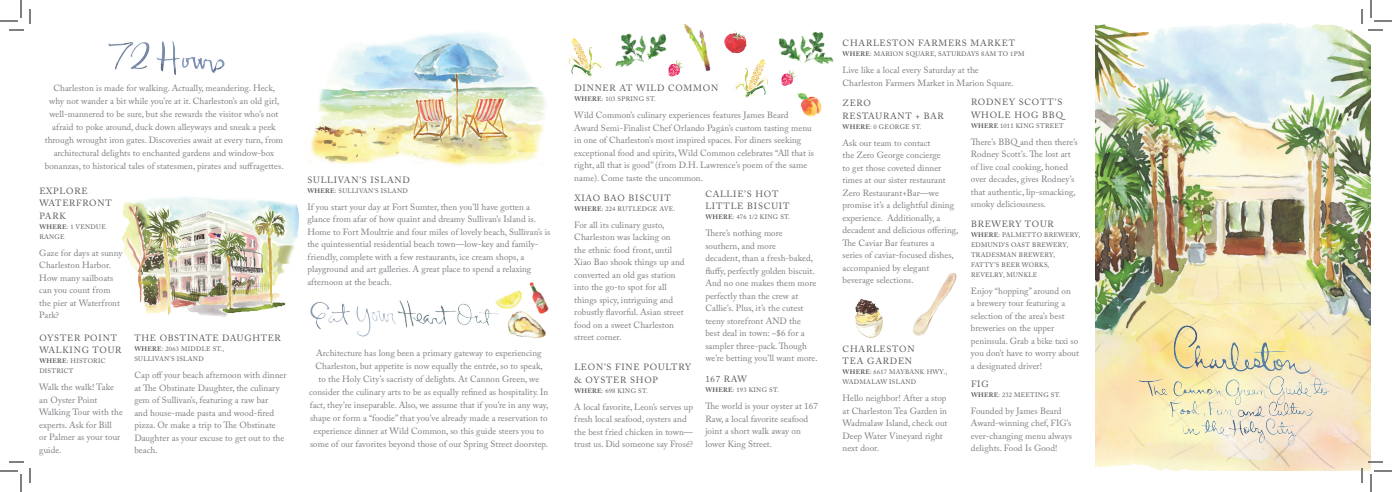
<style>
.page{position:relative;width:1392px;height:492px;background:#fff}
.page>*{position:absolute;margin:0;border:0;box-sizing:border-box;transform-origin:0 0}
.Activity_Body{font:9px/12.5px "Adobe Caslon Pro";letter-spacing:.005em;color:#7a7c81}
.Intro_Hed{font:9px/13px "Adobe Caslon Pro";letter-spacing:.005em;color:#7a7c81;text-align:center}
.Intro_Body{font:9px/13px "Adobe Caslon Pro";letter-spacing:.005em;color:#7a7c81;text-align:center}
.Activity_Head{font:9px/12.5px "Adobe Caslon Pro";letter-spacing:.09em;color:#57585a}
.Activity_Location{font:6.5px/10px "Adobe Caslon Pro";letter-spacing:.045em;color:#57585a}
.Activity_Head-2{font:6.5px "Adobe Caslon Pro";letter-spacing:.035em;color:#57585a}
.s1{font-weight:700}
</style>
<div class="page">
<img style="left:1096px;top:23px;width:275px;height:448px">
<img style="left:1133px;top:325px;width:207px;height:129px">
<img style="left:855px;top:298px;width:28px;height:40px">
<img style="left:913px;top:273px;width:44px;height:63px">
<img style="left:797px;top:93px;width:25px;height:24px">
<img style="left:684px;top:23px;width:27px;height:49px">
<img style="left:568px;top:38px;width:30px;height:39px">
<img style="left:598px;top:33px;width:69px;height:38px">
<img style="left:668px;top:58px;width:17px;height:19px">
<img style="left:724px;top:30px;width:23px;height:24px">
<img style="left:778px;top:31px;width:56px;height:33px">
<img style="left:732px;top:59px;width:37px;height:39px">
<img style="left:781px;top:70px;width:16px;height:16px">
<img style="left:308px;top:33px;width:238px;height:133px">
<img style="left:310px;top:300px;width:175px;height:37px">
<img style="left:485px;top:282px;width:64px;height:57px">
<img style="left:121px;top:197px;width:178px;height:120px">
<img style="left:108px;top:41px;width:117px;height:34px">
<svg style="left:0;top:0;width:31px;height:31px"></svg>
<svg style="left:0;top:461px;width:31px;height:31px"></svg>
<svg style="left:1361px;top:0;width:31px;height:31px"></svg>
<svg style="left:1361px;top:461px;width:31px;height:31px"></svg>
<p class="Intro_Body" style="left:45px;top:81px;width:240px">Charleston is made for walking. Actually, meandering. Heck, why not wander a bit while you’re at it. Charleston’s an old girl, well-mannered to be sure, but she rewards the visitor who’s not afraid to poke around, duck down alleyways and sneak a peek through wrought iron gates. Discoveries await at every turn, from architectural delights to enchanted gardens and window-box bonanzas, to historical tales of statesmen, pirates and suffragettes.</p>
<p class="Activity_Head" style="left:39px;top:184px;width:74px">EXPLORE<br>WATERFRONT<br>PARK</p>
<p class="Activity_Location" style="left:39px;top:222px;width:68px"><span class="s1">WHERE</span>: 1 VENDUE<br>RANGE</p>
<p class="Activity_Body" style="left:39px;top:246px;width:85px">Gaze for days at sunny<br>Charleston Harbor.<br>How many sailboats can you count from the pier at Waterfront<br>Park?</p>
<p class="Activity_Head" style="left:39px;top:331px;width:84px">OYSTER POINT<br>WALKING TOUR</p>
<p class="Activity_Location" style="left:39px;top:356px;width:68px"><span class="s1">WHERE</span>: HISTORIC<br>DISTRICT</p>
<p class="Activity_Body" style="left:39px;top:381px;width:85px">Walk the walk! Take an Oyster Point<br>Walking Tour with the experts. Ask for Bill<br>or Palmer as your tour guide.</p>
<p class="Activity_Head" style="left:134px;top:332px;width:148px">THE OBSTINATE DAUGHTER</p>
<p class="Activity_Location" style="left:134px;top:344px;width:91px"><span class="s1">WHERE</span>: 2063 MIDDLE ST.,<br>SULLIVAN’S ISLAND</p>
<p class="Activity_Body" style="left:134px;top:369px;width:154px">Cap off your beach afternoon with dinner at The Obstinate Daughter, the culinary gem of Sullivan’s, featuring a raw bar<br>and house-made pasta and wood-fired pizza. Or make a trip to The Obstinate Daughter as your excuse to get out to the beach.</p>
<p class="Activity_Head" style="left:307px;top:173px;width:104px">SULLIVAN’S ISLAND</p>
<p class="Activity_Location" style="left:307px;top:185px;width:102px"><span class="s1">WHERE</span>: SULLIVAN’S ISLAND</p>
<p class="Activity_Body" style="left:307px;top:200px;width:245px">If you start your day at Fort Sumter, then you’ll have gotten a glance from afar of how quaint and dreamy Sullivan’s Island is.<br>Home to Fort Moultrie and four miles of lovely beach, Sullivan’s is the quintessential residential beach town—low-key and family&shy;friendly, complete with a few restaurants, ice cream shops, a playground and art galleries. A great place to spend a relaxing afternoon at the beach.</p>
<p class="Intro_Hed" style="left:309px;top:346px;width:241px">Architecture has long been a primary gateway to experiencing Charleston, but appetite is now equally the entrée, so to speak,<br>to the Holy City’s sacristy of delights. At Cannon Green, we consider the culinary arts to be as equally refined as hospitality. In fact, they’re inseparable. Also, we assume that if you’re in any way, shape or form a “foodie” that you’ve already made a reservation to experience dinner at Wild Common, so this guide steers you to some of our favorites beyond those of our Spring Street doorstep.</p>
<p class="Activity_Head" style="left:574px;top:82px;width:145px">DINNER AT WILD COMMON</p>
<p class="Activity_Location" style="left:574px;top:94px;width:83px"><span class="s1">WHERE</span>: 103 SPRING ST.</p>
<p class="Activity_Body" style="left:574px;top:109px;width:241px">Wild Common’s culinary experiences features James Beard Award Semi-Finalist Chef Orlando Pagán’s custom tasting menu in one of Charleston’s most inspired spaces. For diners seeking exceptional food and spirits, Wild Common celebrates “All that is right, all that is good” (from D.H. Lawrence’s poem of the same name). Come taste the uncommon.</p>
<p class="Activity_Head" style="left:574px;top:192px;width:98px">XIAO BAO BISCUIT</p>
<p class="Activity_Location" style="left:574px;top:204px;width:102px"><span class="s1">WHERE</span>: 224 RUTLEDGE AVE.</p>
<p class="Activity_Body" style="left:574px;top:219px;width:112px">For all its culinary gusto,<br>Charleston was lacking on the ethnic food front, until<br>Xiao Bao shook things up and converted an old gas station into the go-to spot for all things spicy, intriguing and robustly flavorful. Asian street food on a sweet Charleston street corner.</p>
<p class="Activity_Head" style="left:574px;top:361px;width:118px">LEON’S FINE POULTRY &amp; OYSTER SHOP</p>
<p class="Activity_Location" style="left:574px;top:386px;width:75px"><span class="s1">WHERE</span>: 698 KING ST.</p>
<p class="Activity_Body" style="left:574px;top:400px;width:120px">A local favorite, Leon’s serves up fresh local seafood, oysters and the best fried chicken in town— trust us. Did someone say Frosé?</p>
<p class="Activity_Head" style="left:705px;top:188px;width:85px">CALLIE’S HOT<br>LITTLE BISCUIT</p>
<p class="Activity_Location" style="left:705px;top:212px;width:86px"><span class="s1">WHERE</span>: 476 1/2 KING ST.</p>
<p class="Activity_Body" style="left:705px;top:227px;width:114px">There’s nothing more southern, and more<br>decadent, than a fresh-baked, fluffy, perfectly golden biscuit.<br>And no one makes them more perfectly than the crew at<br>Callie’s. Plus, it’s the cutest teeny storefront AND the best deal in town: ~$6 for a sampler three-pack. Though we’re betting you’ll want more.</p>
<p class="Activity_Head" style="left:705px;top:373px;width:43px">167 RAW</p>
<p class="Activity_Location" style="left:705px;top:385px;width:75px"><span class="s1">WHERE</span>: 193 KING ST.</p>
<p class="Activity_Body" style="left:705px;top:400px;width:114px">The world is your oyster at 167<br>Raw, a local favorite seafood joint a short walk away on lower King Street.</p>
<p class="Activity_Head" style="left:843px;top:37px;width:174px">CHARLESTON FARMERS MARKET</p>
<p class="Activity_Location" style="left:843px;top:49px;width:183px"><span class="s1">WHERE</span>: MARION SQUARE, SATURDAYS 8AM TO 1PM</p>
<p class="Activity_Body" style="left:843px;top:64px;width:173px">Live like a local every Saturday at the<br>Charleston Farmers Market in Marion Square.</p>
<p class="Activity_Head" style="left:843px;top:97px;width:103px">ZERO<br>RESTAURANT + BAR</p>
<p class="Activity_Location" style="left:843px;top:122px;width:80px"><span class="s1">WHERE</span>: 0 GEORGE ST.</p>
<p class="Activity_Body" style="left:843px;top:136px;width:117px">Ask our team to contact<br>the Zero George concierge<br>to get those coveted dinner times at our sister restaurant<br>Zero Restaurant+Bar—we promise it’s a delightful dining experience. Additionally, a decadent and delicious offering,<br>The Caviar Bar features a<br>series of caviar-focused dishes, accompanied by elegant beverage selections.</p>
<p class="Activity_Head" style="left:843px;top:342px;width:73px">CHARLESTON<br>TEA GARDEN</p>
<p class="Activity_Location" style="left:843px;top:367px;width:106px"><span class="s1">WHERE</span>: 6617 MAYBANK HWY.,<br>WADMALAW ISLAND</p>
<p class="Activity_Body" style="left:843px;top:392px;width:106px">Hello neighbor! After a stop at Charleston Tea Garden in<br>Wadmalaw Island, check out<br>Deep Water Vineyard right next door.</p>
<p class="Activity_Head" style="left:971px;top:96px;width:94px">RODNEY SCOTT’S<br>WHOLE HOG BBQ</p>
<p class="Activity_Head-2" style="left:971px;top:122px;width:94px"><span class="s1">WHERE</span> 1011 KING STREET</p>
<p class="Activity_Body" style="left:971px;top:135px;width:108px">There’s BBQ and then there’s<br>Rodney Scott’s. The lost art of live coal cooking, honed over decades, gives Rodney’s that authentic, lip-smacking, smoky deliciousness.</p>
<p class="Activity_Head" style="left:971px;top:217px;width:84px">BREWERY TOUR</p>
<p class="Activity_Location" style="left:971px;top:229px;width:111px"><span class="s1">WHERE</span>: PALMETTO BREWERY,<br>EDMUND’S OAST BREWERY,<br>TRADESMAN BREWERY,<br>FATTY’S BEER WORKS,<br>REVELRY, MUNKLE</p>
<p class="Activity_Body" style="left:971px;top:284px;width:110px">Enjoy “hopping” around on<br>a brewery tour featuring a selection of the area’s best breweries on the upper peninsula. Grab a bike taxi so you don’t have to worry about a designated driver!</p>
<p class="Activity_Head" style="left:971px;top:377px;width:19px">FIG</p>
<p class="Activity_Location" style="left:971px;top:389px;width:91px"><span class="s1">WHERE</span>: 232 MEETING ST.</p>
<p class="Activity_Body" style="left:971px;top:404px;width:102px">Founded by James Beard<br>Award-winning chef, FIG’s ever-changing menu always delights. Food Is Good!</p>
</div>
